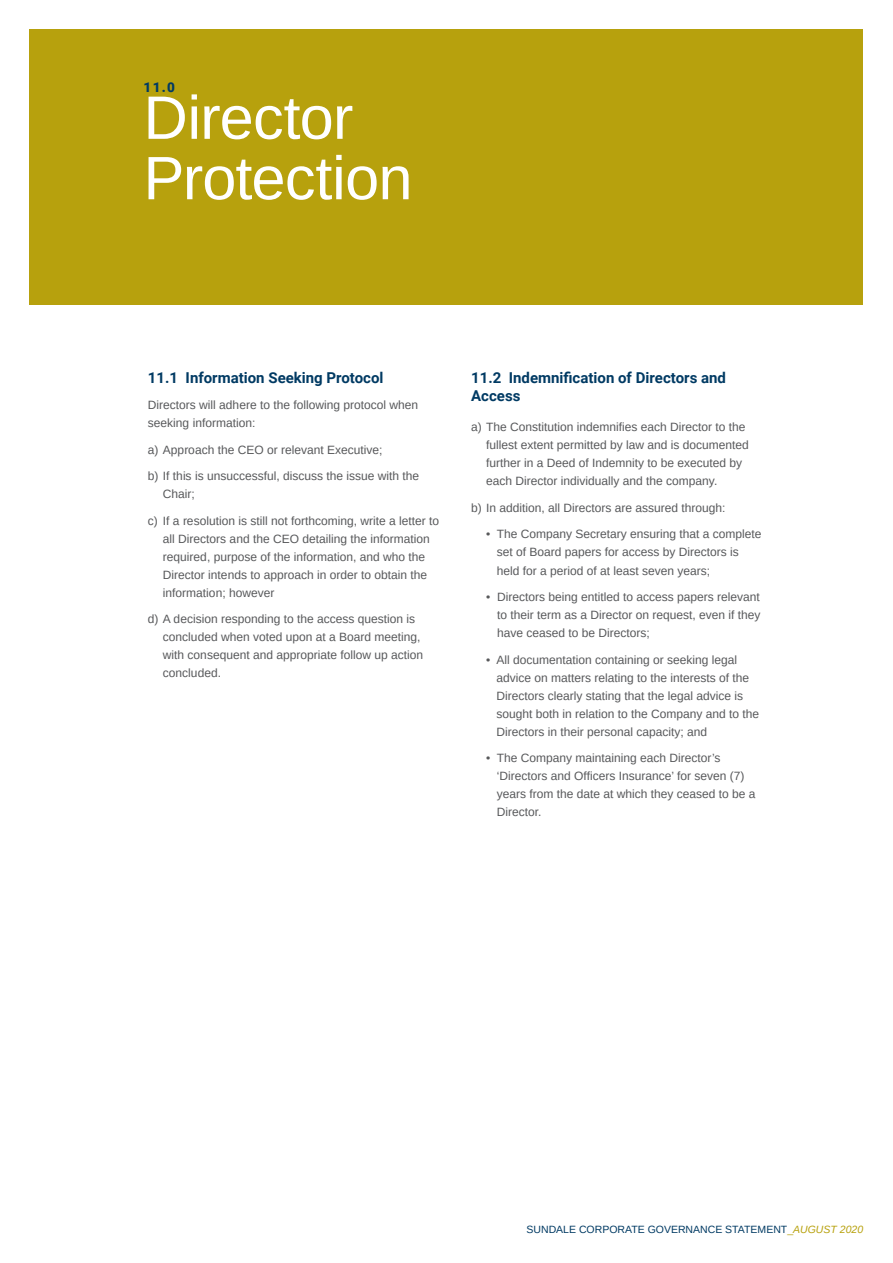
<style>
.page{position:relative;width:893px;height:1263px;background:#fff}
.page>*{position:absolute;margin:0;border:0;box-sizing:border-box;transform-origin:0 0}
.t1{font:61.35px/60.4px "Arimo";letter-spacing:-.01em;color:#fff}
.t2{font:700 15px/18px "Roboto";color:#003a63}
.t3{font:900 13.5px "Roboto";color:#003a63}
.t4{font:12px/18px "Arimo";color:#57585a}
.t5{font:10.5px "Arimo";color:#003a63}
.s1{color:#b7a10d}
.s2{font-style:italic;color:#b7a10d}
</style>
<div class="page">
<div style="left:30px;top:30px;width:833px;height:275px;background:#b7a10d"></div>
<p class="t3" style="left:144px;top:77px;width:33px">11.0</p>
<p class="t1" style="left:144px;top:88px;width:270px">Director<br>Protection</p>
<p class="t2" style="left:148px;top:368px;width:237px">11.1 Information Seeking Protocol</p>
<p class="t4" style="left:148px;top:396px;width:272px">Directors will adhere to the following protocol when seeking information:</p>
<p class="t4" style="left:148px;top:441px;width:236px">a) Approach the CEO or relevant Executive;</p>
<p class="t4" style="left:163px;top:467px;width:258px;text-indent:-15px">b) If this is unsuccessful, discuss the issue with the<br>Chair;</p>
<p class="t4" style="left:163px;top:512px;width:278px;text-indent:-15px">c) If a resolution is still not forthcoming, write a letter to all Directors and the CEO detailing the information required, purpose of the information, and who the Director intends to approach in order to obtain the information; however</p>
<p class="t4" style="left:163px;top:610px;width:262px;text-indent:-15px">d) A decision responding to the access question is concluded when voted upon at a Board meeting, with consequent and appropriate follow up action concluded.</p>
<p class="t2" style="left:471px;top:368px;width:256px">11.2 Indemnification of Directors and<br>Access</p>
<p class="t4" style="left:486px;top:418px;width:264px;text-indent:-15px">a) The Constitution indemnifies each Director to the fullest extent permitted by law and is documented further in a Deed of Indemnity to be executed by each Director individually and the company.</p>
<p class="t4" style="left:471px;top:499px;width:256px">b) In addition, all Directors are assured through:</p>
<p class="t4" style="left:497px;top:525px;width:266px;text-indent:-11px">• The Company Secretary ensuring that a complete set of Board papers for access by Directors is held for a period of at least seven years;</p>
<p class="t4" style="left:497px;top:588px;width:265px;text-align:justify;text-indent:-11px">• Directors being entitled to access papers relevant to their term as a Director on request, even if they have ceased to be Directors;</p>
<p class="t4" style="left:496px;top:650px;width:264px;text-indent:-10px">• All documentation containing or seeking legal advice on matters relating to the interests of the Directors clearly stating that the legal advice is sought both in relation to the Company and to the Directors in their personal capacity; and</p>
<p class="t4" style="left:497px;top:749px;width:260px;text-indent:-11px">• The Company maintaining each Director’s ‘Directors and Officers Insurance’ for seven (7) years from the date at which they ceased to be a Director.</p>
<p class="t5" style="left:526px;top:1223px;width:338px">SUNDALE CORPORATE GOVERNANCE STATEMENT<span class="s1">_</span><span class="s2">AUGUST 2020</span></p>
</div>
